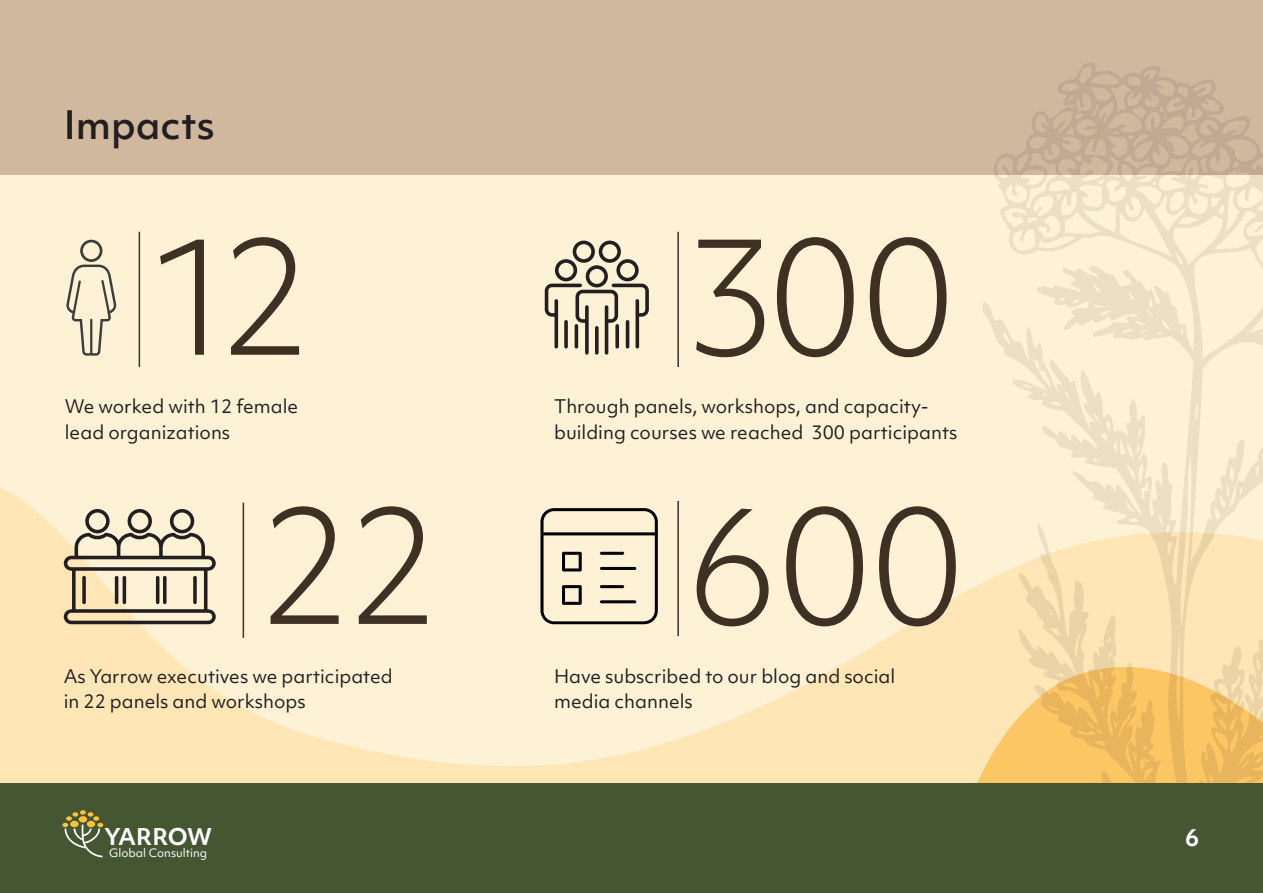
<style>
.page{position:relative;width:1263px;height:893px;background:#fef2d6}
.page>*{position:absolute;margin:0;border:0;box-sizing:border-box;transform-origin:0 0}
.Body_Copy{font:300 154.65px "Objektiv Mk 1";letter-spacing:-.035em;color:#3e3124}
.A_Head{font:500 37.5px "Objektiv Mk 1";color:#231f20}
.Body_Copy-2{font:700 22.5px "Objektiv Mk 1";color:#fff}
.t1{font:700 22.2px "Objektiv Mk 1";letter-spacing:-.035em;color:#fff}
.Body_Copy-3{font:18px/25.5px "Objektiv Mk 1";color:#231f20}
.t2{font:11.1px "Objektiv Mk 1";color:#fff}
</style>
<div class="page">
<svg style="left:983px;top:175px;width:280px;height:301px"></svg>
<div style="left:0;top:0;width:1263px;height:175px;background:#d0b89e"></div>
<svg style="left:0;top:476px;width:1263px;height:308px"></svg>
<div style="left:0;top:784px;width:1263px;height:109px;background:#455632"></div>
<svg style="left:62px;top:810px;width:41px;height:47px"></svg>
<svg style="left:66px;top:240px;width:50px;height:116px"></svg>
<svg style="left:64px;top:509px;width:152px;height:115px"></svg>
<svg style="left:82px;top:576px;width:4px;height:28px"></svg>
<svg style="left:193px;top:576px;width:4px;height:28px"></svg>
<hr style="left:123px;top:576px;width:3px;height:28px;background:#231f20;border-radius:2px">
<hr style="left:115px;top:576px;width:3px;height:28px;background:#231f20;border-radius:2px">
<hr style="left:156px;top:576px;width:3px;height:28px;background:#231f20;border-radius:2px">
<svg style="left:163px;top:576px;width:4px;height:28px"></svg>
<svg style="left:545px;top:241px;width:104px;height:114px"></svg>
<svg style="left:564px;top:320px;width:4px;height:29px"></svg>
<svg style="left:540px;top:508px;width:118px;height:116px"></svg>
<hr style="left:600px;top:585px;width:24px;height:3px;background:#000;border-radius:2px">
<hr style="left:600px;top:600px;width:36px;height:3px;background:#000;border-radius:2px">
<hr style="left:139px;top:232px;width:1px;height:135px;background:#3e3124">
<hr style="left:677px;top:232px;width:2px;height:135px;background:#3e3124">
<hr style="left:677px;top:501px;width:2px;height:135px;background:#3e3124">
<hr style="left:243px;top:503px;width:1px;height:135px;background:#3e3124">
<p class="A_Head" style="left:64px;top:98px;width:152px">Impacts</p>
<p class="Body_Copy" style="left:145px;top:191px;width:170px">12</p>
<p class="Body_Copy" style="left:684px;top:191px;width:274px">300</p>
<p class="Body_Copy-3" style="left:65px;top:394px;width:235px">We worked with 12 female lead organizations</p>
<p class="Body_Copy-3" style="left:554px;top:394px;width:405px">Through panels, workshops, and capacity&shy;building courses we reached 300 participants</p>
<p class="Body_Copy" style="left:257px;top:460px;width:186px">22</p>
<p class="Body_Copy" style="left:684px;top:460px;width:283px">600</p>
<p class="Body_Copy-3" style="left:64px;top:663px;width:331px">As Yarrow executives we participated in 22 panels and workshops</p>
<p class="t1" style="left:104px;top:821px;width:109px">YARROW</p>
<p class="t2" style="left:109px;top:846px;width:100px">Global Consulting</p>
<p class="Body_Copy-3" style="left:554px;top:663px;width:343px">Have subscribed to our blog and social media channels</p>
<p class="Body_Copy-2" style="left:1185px;top:822px;width:15px">6</p>
</div>
